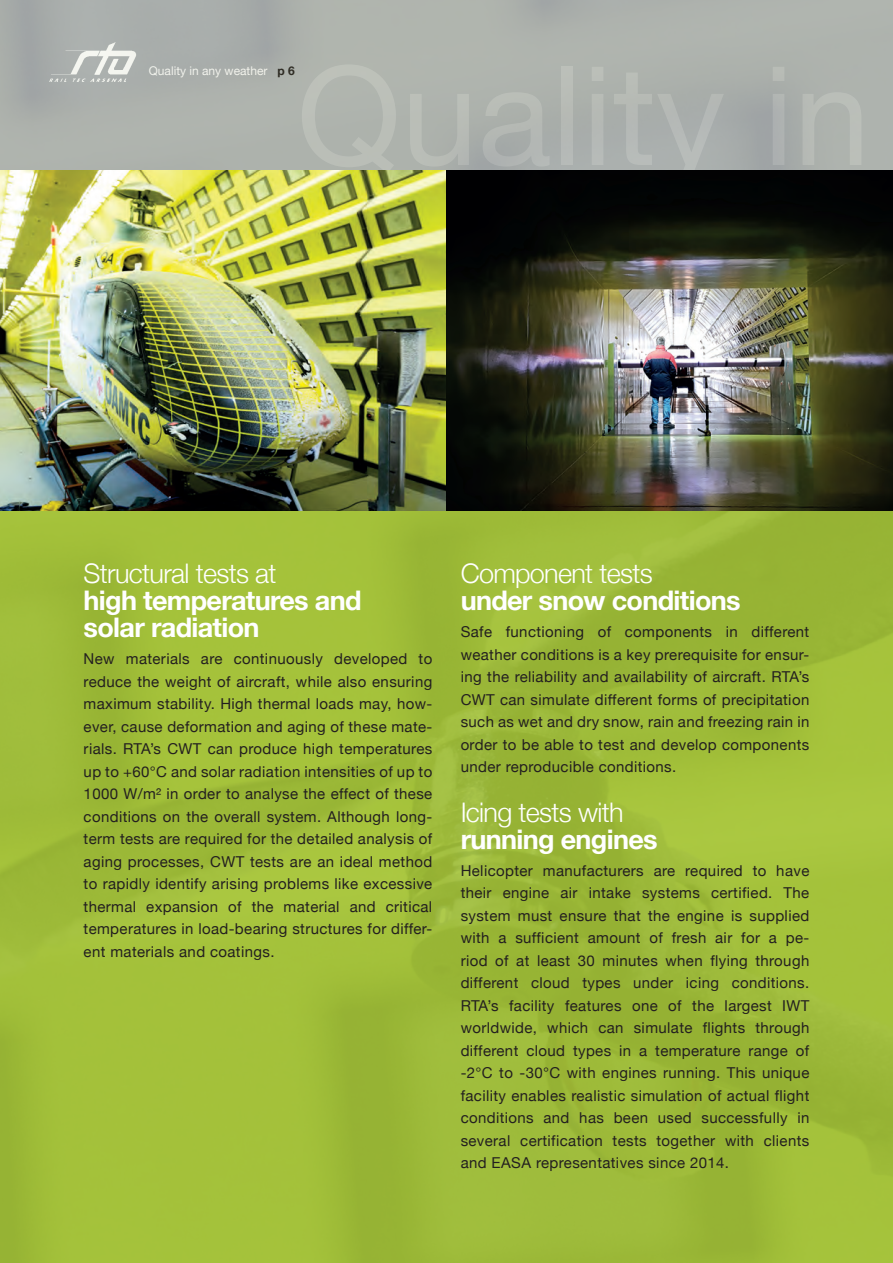
<style>
.page{position:relative;width:893px;height:1263px;background:#fff}
.page>*{position:absolute;margin:0;border:0;box-sizing:border-box;transform-origin:0 0}
.t1{font:700 27px/27px "Helvetica Neue";letter-spacing:-.025em;color:#fff}
.t2{font:300 27px "Helvetica Neue";letter-spacing:-.025em;color:#fff}
.t3{font:15px/22.5px "Helvetica Neue";letter-spacing:.025em;color:#231f20;text-align:justify}
.t4{font:12px "Helvetica Neue";color:#fff}
.s1{font-weight:700;color:#231f20}
</style>
<div class="page">
<img style="left:0;top:0;width:893px;height:1263px">
<img style="left:0;top:170px;width:446px;height:340px">
<img style="left:446px;top:170px;width:447px;height:340px">
<p class="t4" style="left:149px;top:62px;width:148px">Quality in any weather <span class="s1">p 6</span></p>
<h1 class="t2" style="left:84px;top:552px;width:194px">Structural tests at</h1>
<h1 class="t1" style="left:84px;top:588px;width:279px">high temperatures and solar radiation</h1>
<p class="t3" style="left:84px;top:648px;width:350px">New materials are continuously developed to reduce the weight of aircraft, while also ensuring maximum stability. High thermal loads may, how&shy;ever, cause deformation and aging of these mate&shy;rials. RTA’s CWT can produce high temperatures up to +60°C and solar radiation intensities of up to 1000 W/m² in order to analyse the effect of these conditions on the overall system. Although long&shy;term tests are required for the detailed analysis of aging processes, CWT tests are an ideal method to rapidly identify arising problems like excessive thermal expansion of the material and critical temperatures in load-bearing structures for differ&shy;ent materials and coatings.</p>
<h1 class="t2" style="left:461px;top:552px;width:194px">Component tests</h1>
<h1 class="t1" style="left:461px;top:588px;width:281px">under snow conditions</h1>
<p class="t3" style="left:461px;top:621px;width:350px">Safe functioning of components in different weather conditions is a key prerequisite for ensur&shy;ing the reliability and availability of aircraft. RTA’s CWT can simulate different forms of precipitation such as wet and dry snow, rain and freezing rain in order to be able to test and develop components under reproducible conditions.</p>
<h1 class="t2" style="left:461px;top:790px;width:164px">Icing tests with</h1>
<h1 class="t1" style="left:461px;top:826px;width:199px">running engines</h1>
<p class="t3" style="left:461px;top:860px;width:350px">Helicopter manufacturers are required to have their engine air intake systems certified. The system must ensure that the engine is supplied with a sufficient amount of fresh air for a pe&shy;riod of at least 30 minutes when flying through different cloud types under icing conditions.<br>RTA’s facility features one of the largest IWT worldwide, which can simulate flights through different cloud types in a temperature range of -2°C to -30°C with engines running. This unique facility enables realistic simulation of actual flight conditions and has been used successfully in several certification tests together with clients and EASA representatives since 2014.</p>
</div>
